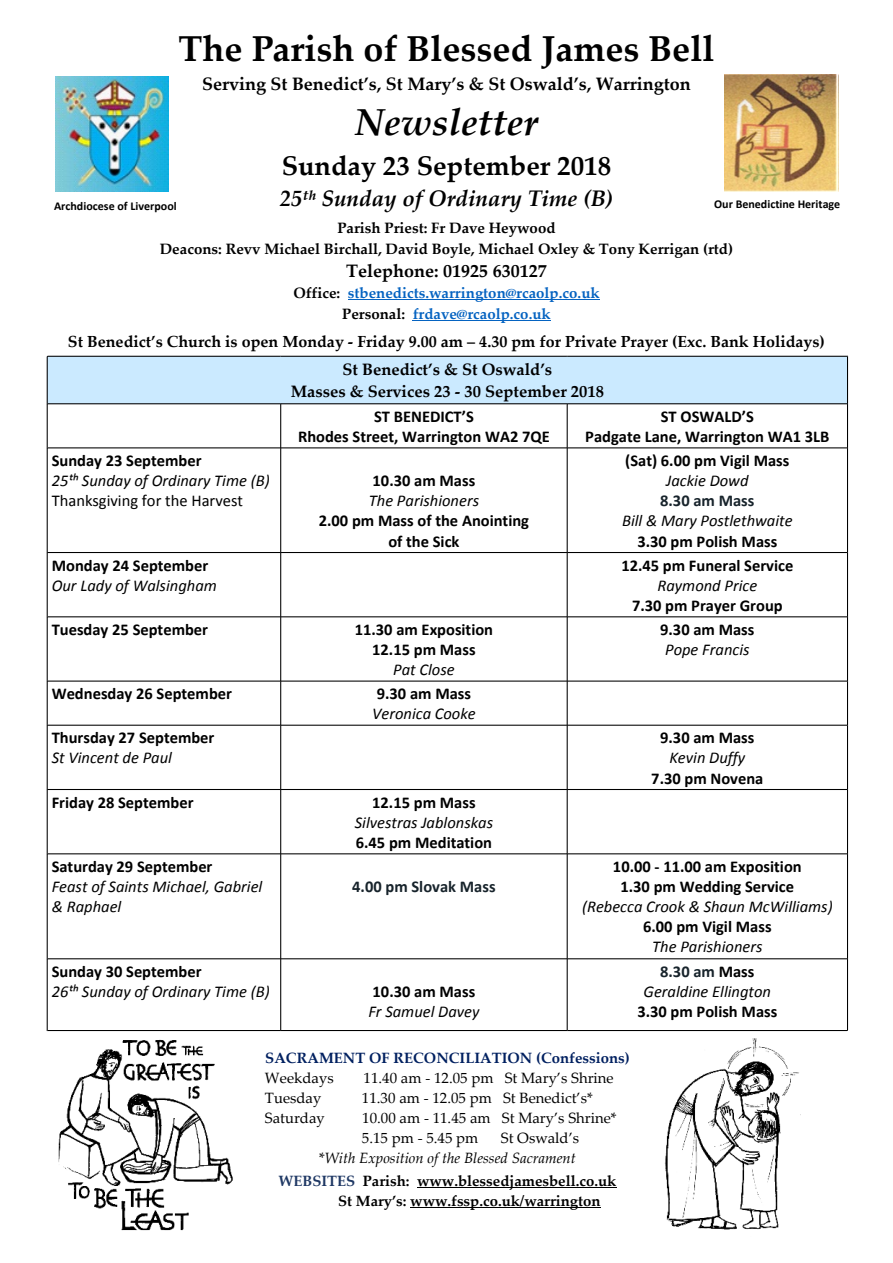
<style>
.page{position:relative;width:893px;height:1263px;background:#fff}
.page>*{position:absolute;margin:0;border:0;box-sizing:border-box;transform-origin:0 0}
.t1{font:italic 700 37.5px "Palatino Linotype";color:#000}
.t2{font:700 36px "Palatino Linotype";color:#000}
.t3{font:700 27px "Palatino Linotype";color:#000}
.t4{font:italic 700 22.5px "Palatino Linotype";color:#000}
.t5{font:700 18px "Palatino Linotype";color:#000}
.t6{font:700 16.5px/20.1px "Calibri";color:#000;text-align:center}
.t7{font:italic 16.5px/20.1px "Calibri";color:#000}
.t8{font:700 16.5px/22.2px "Palatino Linotype";color:#000;text-align:center}
.t9{font:700 16.5px "Calibri";color:#17232b}
.t10{font:16.5px "Calibri";color:#000}
.t11{font:700 16.05px "Palatino Linotype";color:#000}
.t12{font:700 15px/20.2px "Palatino Linotype";color:#000;text-align:center}
.t13{font:700 15px/20.2px "Palatino Linotype";color:#0563c1;text-align:center}
.t14{font:14.85px/20.1px "Palatino Linotype";color:#000}
.t15{font:700 14.85px/20.1px "Palatino Linotype";color:#000}
.t16{font:italic 14.85px/20.1px "Palatino Linotype";color:#000;text-align:right}
.t17{font:700 14.85px "Palatino Linotype";color:#002060}
.t18{font:700 12px "Calibri";color:#000}
.s1{color:#000}
.s2{font-weight:700;font-style:normal;color:#17232b}
.s3{font-weight:700;font-style:normal}
.s4{font-style:normal}
.s5{color:#1f3864}
</style>
<div class="page">
<img style="left:55px;top:76px;width:114px;height:116px">
<img style="left:725px;top:75px;width:114px;height:116px">
<svg style="left:47px;top:356px;width:801px;height:675px"></svg>
<hr style="left:348px;top:299px;width:252px;height:1px;background:#0563c1">
<hr style="left:413px;top:320px;width:138px;height:1px;background:#0563c1">
<hr style="left:417px;top:1187px;width:199px;height:1px;background:#000">
<hr style="left:410px;top:1207px;width:191px;height:1px;background:#000">
<img style="left:58px;top:1039px;width:175px;height:192px">
<img style="left:665px;top:1038px;width:136px;height:192px">
<h2 class="t2" style="left:179px;top:34px;width:537px">The Parish of Blessed James Bell</h2>
<p class="t5" style="left:202px;top:77px;width:490px">Serving St Benedict’s, St Mary’s &amp; St Oswald’s, Warrington</p>
<h1 class="t1" style="left:355px;top:108px;width:185px">Newsletter</h1>
<h3 class="t3" style="left:282px;top:155px;width:331px">Sunday 23 September 2018</h3>
<h3 class="t4" style="left:280px;top:190px;width:335px">25ᵗffį Sunday of Ordinary Time (B)</h3>
<p class="t18" style="left:54px;top:201px;width:124px">Archdiocese of Liverpool</p>
<p class="t18" style="left:714px;top:199px;width:128px">Our Benedictine Heritage</p>
<p class="t12" style="left:160px;top:220px;width:575px">Parish Priest: Fr Dave Heywood<br>Deacons: Revv Michael Birchall, David Boyle, Michael Oxley &amp; Tony Kerrigan (rtd)</p>
<p class="t5" style="left:346px;top:264px;width:202px">Telephone: 01925 630127</p>
<p class="t13" style="left:293px;top:285px;width:308px"><span class="s1">Office:</span> stbenedicts.warrington@rcaolp.co.uk<br><span class="s1">Personal:</span> frdave@rcaolp.co.uk</p>
<p class="t11" style="left:68px;top:336px;width:758px">St Benedict’s Church is open Monday - Friday 9.00 am – 4.30 pm for Private Prayer (Exc. Bank Holidays)</p>
<p class="t6" style="left:52px;top:452px;width:151px">Sunday 23 September</p>
<p class="t7" style="left:52px;top:472px;width:220px">25th Sunday of Ordinary Time (B)</p>
<p class="t10" style="left:52px;top:494px;width:193px">Thanksgiving for the Harvest</p>
<p class="t6" style="left:52px;top:556px;width:158px">Monday 24 September</p>
<p class="t7" style="left:52px;top:576px;width:167px">Our Lady of Walsingham</p>
<p class="t8" style="left:291px;top:360px;width:315px">St Benedict’s &amp; St Oswald’s<br>Masses &amp; Services 23 - 30 September 2018</p>
<p class="t6" style="left:298px;top:408px;width:253px">ST BENEDICT’S<br>Rhodes Street, Warrington WA2 7QE</p>
<p class="t6" style="left:585px;top:408px;width:246px">ST OSWALD’S<br>Padgate Lane, Warrington WA1 3LB</p>
<p class="t6" style="left:373px;top:472px;width:104px">10.30 am Mass</p>
<p class="t7" style="left:369px;top:492px;width:112px">The Parishioners</p>
<p class="t6" style="left:319px;top:512px;width:212px">2.00 pm Mass of the Anointing of the Sick</p>
<p class="t6" style="left:625px;top:452px;width:166px">(Sat) 6.00 pm Vigil Mass</p>
<p class="t7" style="left:666px;top:472px;width:84px">Jackie Dowd</p>
<p class="t9" style="left:660px;top:494px;width:96px">8.30 am Mass</p>
<p class="t7" style="left:622px;top:512px;width:172px">Bill &amp; Mary Postlethwaite</p>
<p class="t6" style="left:637px;top:532px;width:141px">3.30 pm Polish Mass</p>
<p class="t6" style="left:621px;top:556px;width:173px">12.45 pm Funeral Service</p>
<p class="t7" style="left:657px;top:576px;width:101px">Raymond Price</p>
<p class="t6" style="left:632px;top:597px;width:152px">7.30 pm Prayer Group</p>
<p class="t6" style="left:52px;top:621px;width:158px">Tuesday 25 September</p>
<p class="t6" style="left:355px;top:621px;width:140px">11.30 am Exposition<br>12.15 pm Mass</p>
<p class="t7" style="left:393px;top:661px;width:63px">Pat Close</p>
<p class="t6" style="left:52px;top:685px;width:182px">Wednesday 26 September</p>
<p class="t6" style="left:377px;top:685px;width:96px">9.30 am Mass</p>
<p class="t7" style="left:372px;top:705px;width:105px">Veronica Cooke</p>
<p class="t6" style="left:52px;top:729px;width:164px">Thursday 27 September</p>
<p class="t7" style="left:52px;top:749px;width:122px">St Vincent de Paul</p>
<p class="t6" style="left:52px;top:793px;width:143px">Friday 28 September</p>
<p class="t6" style="left:372px;top:793px;width:105px">12.15 pm Mass</p>
<p class="t7" style="left:355px;top:813px;width:140px">Silvestras Jablonskas</p>
<p class="t6" style="left:356px;top:834px;width:138px">6.45 pm Meditation</p>
<p class="t6" style="left:52px;top:858px;width:162px">Saturday 29 September</p>
<p class="t7" style="left:52px;top:878px;width:212px">Feast of Saints Michael, Gabriel &amp; Raphael</p>
<p class="t9" style="left:352px;top:880px;width:145px">4.00 pm Slovak Mass</p>
<p class="t6" style="left:52px;top:963px;width:151px">Sunday 30 September</p>
<p class="t7" style="left:52px;top:983px;width:220px">26th Sunday of Ordinary Time (B)</p>
<p class="t6" style="left:373px;top:983px;width:104px">10.30 am Mass</p>
<p class="t7" style="left:368px;top:1003px;width:113px">Fr Samuel Davey</p>
<p class="t6" style="left:660px;top:621px;width:96px">9.30 am Mass</p>
<p class="t7" style="left:665px;top:641px;width:86px">Pope Francis</p>
<p class="t6" style="left:660px;top:729px;width:96px">9.30 am Mass</p>
<p class="t7" style="left:669px;top:749px;width:77px">Kevin Duffy</p>
<p class="t6" style="left:651px;top:769px;width:114px">7.30 pm Novena</p>
<p class="t6" style="left:613px;top:858px;width:190px">10.00 - 11.00 am Exposition<br>1.30 pm Wedding Service</p>
<p class="t7" style="left:582px;top:898px;width:252px">(Rebecca Crook &amp; Shaun McWilliams)</p>
<p class="t6" style="left:643px;top:918px;width:130px">6.00 pm Vigil Mass</p>
<p class="t7" style="left:652px;top:938px;width:112px">The Parishioners</p>
<p class="t7" style="left:644px;top:963px;width:129px;text-align:center"><span class="s2">8.30 am</span> <span class="s3">Mass<br></span>Geraldine Ellington</p>
<p class="t6" style="left:637px;top:1003px;width:141px">3.30 pm Polish Mass</p>
<p class="t17" style="left:265px;top:1052px;width:366px">SACRAMENT OF RECONCILIATION (Confessions)</p>
<p class="t14" style="left:265px;top:1069px;width:70px">Weekdays</p>
<p class="t14" style="left:364px;top:1069px;width:252px">11.40 am - 12.05 pm St Mary’s Shrine</p>
<p class="t14" style="left:265px;top:1089px;width:58px">Tuesday</p>
<p class="t14" style="left:362px;top:1089px;width:232px">11.30 am - 12.05 pm St Benedict’s*</p>
<p class="t14" style="left:265px;top:1109px;width:61px">Saturday</p>
<p class="t14" style="left:362px;top:1109px;width:256px">10.00 am - 11.45 am St Mary’s Shrine*<br>5.15 pm - 5.45 pm</p>
<p class="t16" style="left:319px;top:1130px;width:262px"><span class="s4">St Oswald’s<br>*</span>With Exposition of the Blessed Sacrament</p>
<p class="t15" style="left:338px;top:1173px;width:280px;text-indent:-60px"><span class="s5">WEBSITES</span> Parish: www.blessedjamesbell.co.uk<br>St Mary’s: www.fssp.co.uk/warrington</p>
</div>
